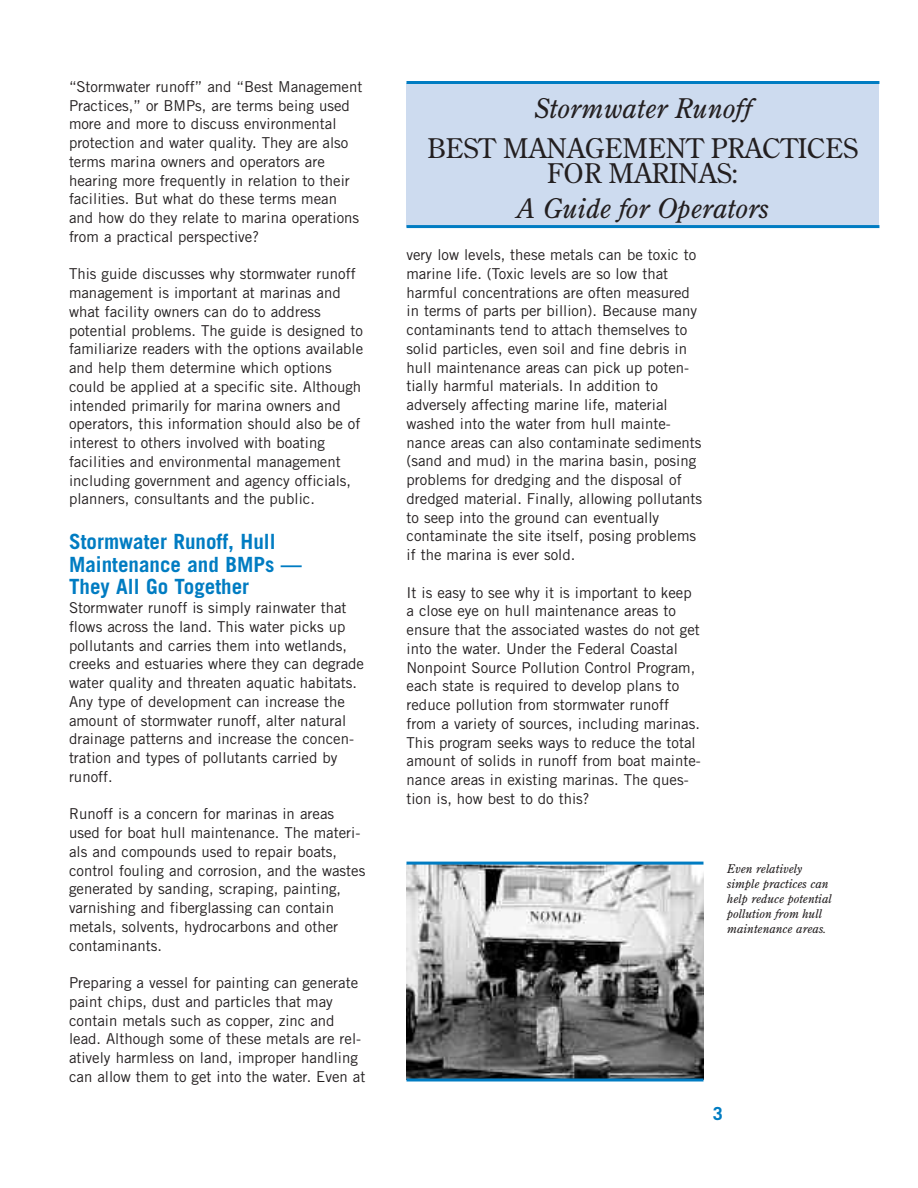
<style>
.page{position:relative;width:918px;height:1188px;background:#fff}
.page>*{position:absolute;margin:0;border:0;box-sizing:border-box;transform-origin:0 0}
.t1{font:italic 27px "Century Old Style";color:#231f20}
.t2{font:27px/25.5px "Century Old Style";color:#231f20;text-align:center}
.t3{font:700 21px/22.5px "Trade Gothic";color:#007cc2}
.t4{font:700 18px "Trade Gothic";color:#007cc2}
.t5{font:15px/18.8px "Trade Gothic";color:#231f20}
.t6{font:italic 12px/15px "Century Old Style";color:#231f20}
</style>
<div class="page">
<img style="left:406px;top:865px;width:298px;height:215px">
<hr style="left:406px;top:862px;width:298px;height:3px;background:#007cc2">
<svg style="left:406px;top:1078px;width:297px;height:4px"></svg>
<div style="left:407px;top:83px;width:472px;height:144px;background:#cddbef"></div>
<hr style="left:407px;top:81px;width:472px;height:3px;background:#007cc2">
<hr style="left:407px;top:225px;width:472px;height:3px;background:#007cc2">
<p class="t5" style="left:69px;top:78px;width:295px">“Stormwater runoff” and “Best Management Practices,” or BMPs, are terms being used more and more to discuss environmental protection and water quality. They are also terms marina owners and operators are hearing more frequently in relation to their facilities. But what do these terms mean and how do they relate to marina operations from a practical perspective?</p>
<p class="t5" style="left:69px;top:266px;width:296px">This guide discusses why stormwater runoff management is important at marinas and what facility owners can do to address potential problems. The guide is designed to familiarize readers with the options available and help them determine which options could be applied at a specific site. Although intended primarily for marina owners and operators, this information should also be of interest to others involved with boating facilities and environmental management including government and agency officials, planners, consultants and the public.</p>
<h2 class="t3" style="left:69px;top:533px;width:234px">Stormwater Runoff, Hull<br>Maintenance and BMPs —<br>They All Go Together</h2>
<p class="t5" style="left:69px;top:600px;width:297px">Stormwater runoff is simply rainwater that flows across the land. This water picks up pollutants and carries them into wetlands, creeks and estuaries where they can degrade water quality and threaten aquatic habitats.<br>Any type of development can increase the amount of stormwater runoff, alter natural drainage patterns and increase the concen&shy;tration and types of pollutants carried by runoff.</p>
<p class="t5" style="left:69px;top:806px;width:298px">Runoff is a concern for marinas in areas used for boat hull maintenance. The materi&shy;als and compounds used to repair boats, control fouling and corrosion, and the wastes generated by sanding, scraping, painting, varnishing and fiberglassing can contain metals, solvents, hydrocarbons and other contaminants.</p>
<p class="t5" style="left:69px;top:975px;width:298px">Preparing a vessel for painting can generate paint chips, dust and particles that may contain metals such as copper, zinc and lead. Although some of these metals are rel&shy;atively harmless on land, improper handling can allow them to get into the water. Even at</p>
<h1 class="t1" style="left:534px;top:93px;width:219px">Stormwater Runoff</h1>
<h1 class="t2" style="left:427px;top:136px;width:432px">BEST MANAGEMENT PRACTICES<br>FOR MARINAS:</h1>
<h1 class="t1" style="left:517px;top:193px;width:253px">A Guide for Operators</h1>
<p class="t5" style="left:406px;top:247px;width:297px">very low levels, these metals can be toxic to marine life. (Toxic levels are so low that harmful concentrations are often measured in terms of parts per billion). Because many contaminants tend to attach themselves to solid particles, even soil and fine debris in hull maintenance areas can pick up poten&shy;tially harmful materials. In addition to adversely affecting marine life, material washed into the water from hull mainte&shy;nance areas can also contaminate sediments (sand and mud) in the marina basin, posing problems for dredging and the disposal of dredged material. Finally, allowing pollutants to seep into the ground can eventually contaminate the site itself, posing problems if the marina is ever sold.</p>
<p class="t5" style="left:406px;top:584px;width:296px">It is easy to see why it is important to keep a close eye on hull maintenance areas to ensure that the associated wastes do not get into the water. Under the Federal Coastal Nonpoint Source Pollution Control Program, each state is required to develop plans to reduce pollution from stormwater runoff from a variety of sources, including marinas.<br>This program seeks ways to reduce the total amount of solids in runoff from boat mainte&shy;nance areas in existing marinas. The ques&shy;tion is, how best to do this?</p>
<p class="t6" style="left:727px;top:861px;width:106px">Even relatively simple practices can help reduce potential pollution from hull maintenance areas.</p>
<p class="t4" style="left:713px;top:1107px;width:12px">3</p>
</div>
